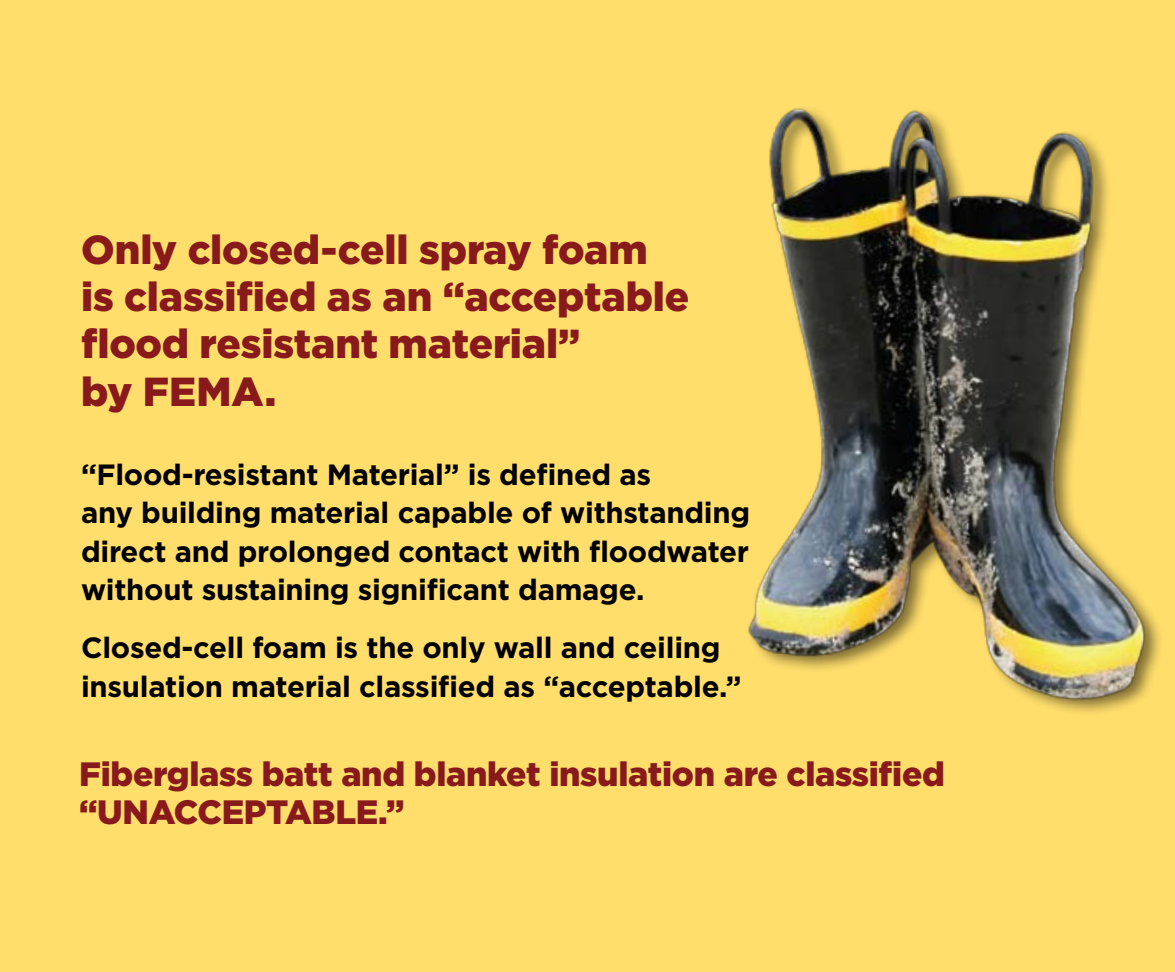
<style>
.page{position:relative;width:1175px;height:972px;background:#fff}
.page>*{position:absolute;margin:0;border:0;box-sizing:border-box;transform-origin:0 0}
.t1{font:900 40.5px/47.2px "Gotham";letter-spacing:-.005em;color:#891a1c}
.t2{font:900 33.75px/38.2px "Gotham";letter-spacing:-.01em;color:#891a1c}
.t3{font:700 29.25px/38.2px "Gotham";letter-spacing:-.01em;color:#000}
</style>
<div class="page">
<div style="left:0;top:0;width:1174px;height:972px;background:#ffde6c"></div>
<img style="left:748px;top:108px;width:412px;height:604px">
<h1 class="t1" style="left:81px;top:225px;width:610px">Only closed-cell spray foam is classified as an “acceptable flood resistant material”<br>by FEMA.</h1>
<p class="t3" style="left:81px;top:455px;width:670px">“Flood-resistant Material” is defined as<br>any building material capable of withstanding direct and prolonged contact with floodwater without sustaining significant damage.</p>
<p class="t3" style="left:81px;top:629px;width:662px">Closed-cell foam is the only wall and ceiling insulation material classified as “acceptable.”</p>
<p class="t2" style="left:79px;top:755px;width:867px">Fiberglass batt and blanket insulation are classified “UNACCEPTABLE.”</p>
</div>
